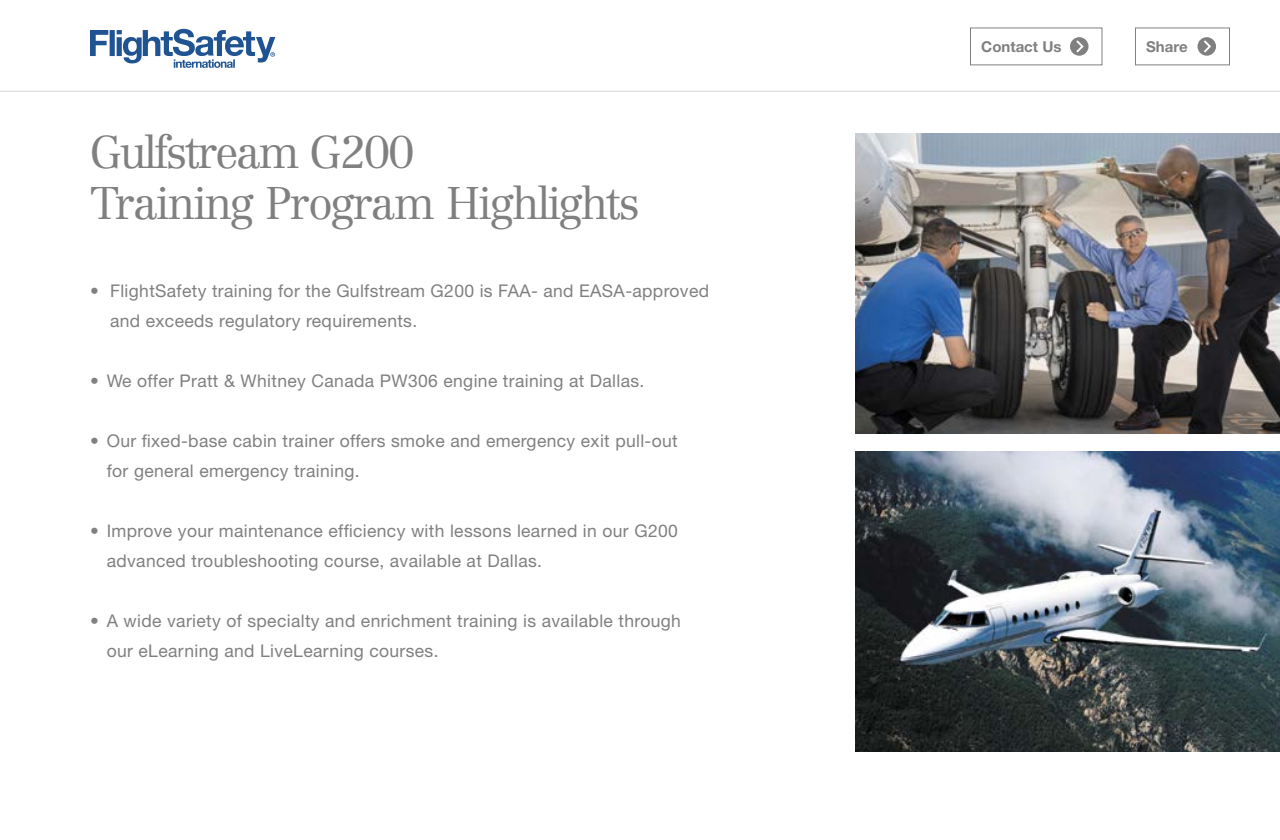
<style>
.page{position:relative;width:1280px;height:840px;background:#fff}
.page>*{position:absolute;margin:0;border:0;box-sizing:border-box;transform-origin:0 0}
.t1{font:300 45px/51.2px "Centennial";letter-spacing:-.05em;color:#808080}
.t2{font:17.5px/30px "Helvetica Neue";letter-spacing:.02em;color:#808080}
.t3{font:700 15px "Helvetica Neue";color:#808080}
</style>
<div class="page">
<div style="left:970px;top:27px;width:133px;height:38px;border:1px solid #808080"></div>
<svg style="left:1070px;top:37px;width:19px;height:19px"></svg>
<svg style="left:1074px;top:38px;width:11px;height:17px"></svg>
<div style="left:1135px;top:27px;width:95px;height:38px;border:1px solid #808080"></div>
<div style="left:1198px;top:37px;width:18px;height:19px;background:#808080;border-radius:50%"></div>
<svg style="left:1202px;top:38px;width:11px;height:17px"></svg>
<svg style="left:90px;top:29px;width:185px;height:39px"></svg>
<img style="left:855px;top:452px;width:425px;height:299px">
<img style="left:855px;top:134px;width:425px;height:300px">
<hr style="left:0;top:91px;width:1280px;height:1px;background:#dfdfdf">
<h1 class="t1" style="left:90px;top:126px;width:551px">Gulfstream G200<br>Training Program Highlights</h1>
<p class="t2" style="left:110px;top:276px;width:601px;text-indent:-20px">• FlightSafety training for the Gulfstream G200 is FAA- and EASA-approved and exceeds regulatory requirements.</p>
<p class="t2" style="left:90px;top:366px;width:556px">• We offer Pratt &amp; Whitney Canada PW306 engine training at Dallas.</p>
<p class="t2" style="left:107px;top:426px;width:573px;text-indent:-17px">• Our fixed-base cabin trainer offers smoke and emergency exit pull-out for general emergency training.</p>
<p class="t2" style="left:107px;top:516px;width:573px;text-indent:-17px">• Improve your maintenance efficiency with lessons learned in our G200 advanced troubleshooting course, available at Dallas.</p>
<p class="t2" style="left:107px;top:606px;width:576px;text-indent:-17px">• A wide variety of specialty and enrichment training is available through our eLearning and LiveLearning courses.</p>
<p class="t3" style="left:981px;top:37px;width:82px">Contact Us</p>
<p class="t3" style="left:1146px;top:37px;width:43px">Share</p>
</div>
